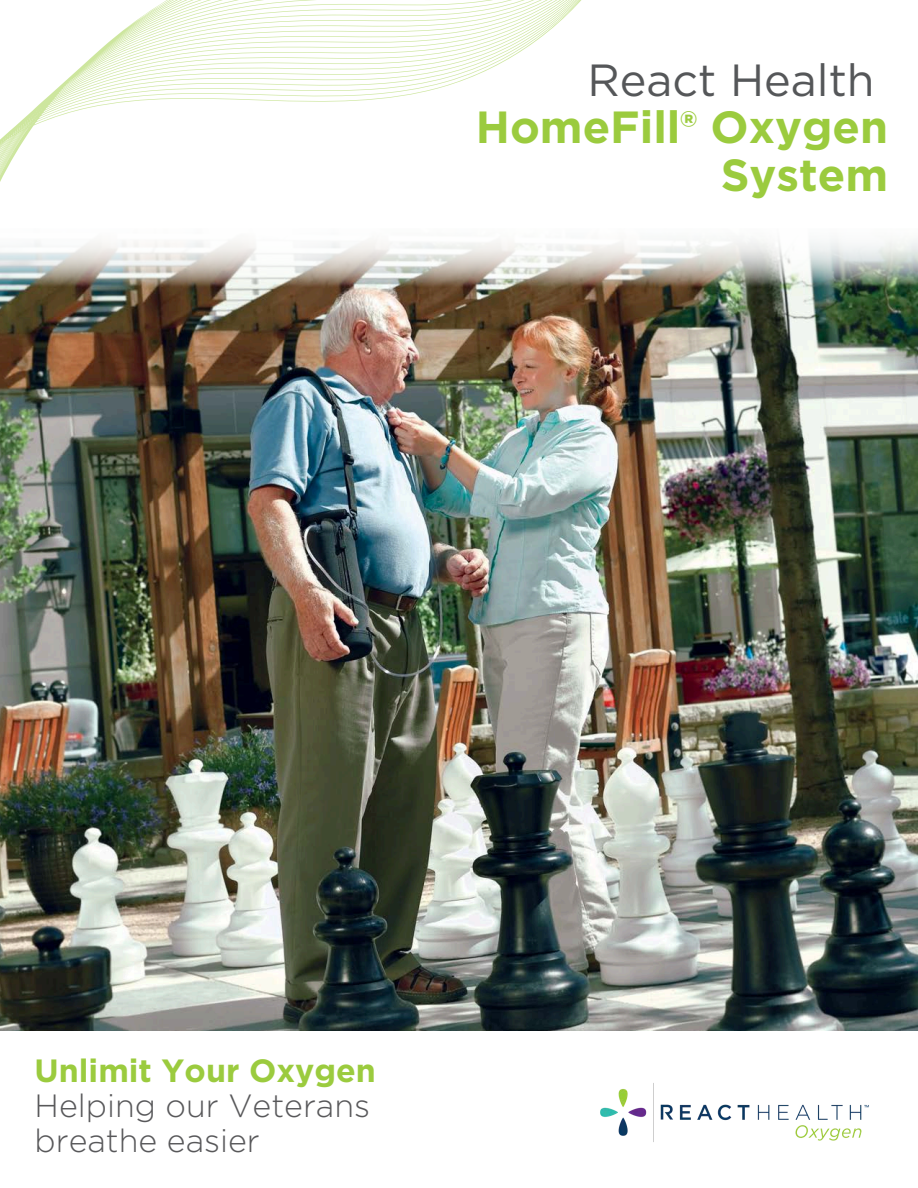
<style>
.page{position:relative;width:918px;height:1188px;background:#fff}
.page>*{position:absolute;margin:0;border:0;box-sizing:border-box;transform-origin:0 0}
.t1{font:700 45px "Gotham";color:#9bcb3e}
.t2{font:45px "Gotham";color:#555759}
.t3{font:300 32.1px/34.8px "Gotham";color:#58585a}
.t4{font:700 32.1px "Gotham";color:#9bcb3e}
</style>
<div class="page">
<img style="left:0;top:287px;width:918px;height:744px">
<img style="left:673px;top:240px;width:245px;height:47px">
<img style="left:0;top:0;width:673px;height:412px">
<img style="left:600px;top:1083px;width:269px;height:59px">
<p class="t2" style="left:587px;top:53px;width:289px">React Health</p>
<p class="t1" style="left:476px;top:100px;width:414px">HomeFill® Oxygen</p>
<p class="t1" style="left:721px;top:147px;width:169px">System</p>
<p class="t4" style="left:35px;top:1051px;width:343px">Unlimit Your Oxygen</p>
<p class="t3" style="left:35px;top:1088px;width:337px">Helping our Veterans breathe easier</p>
</div>
